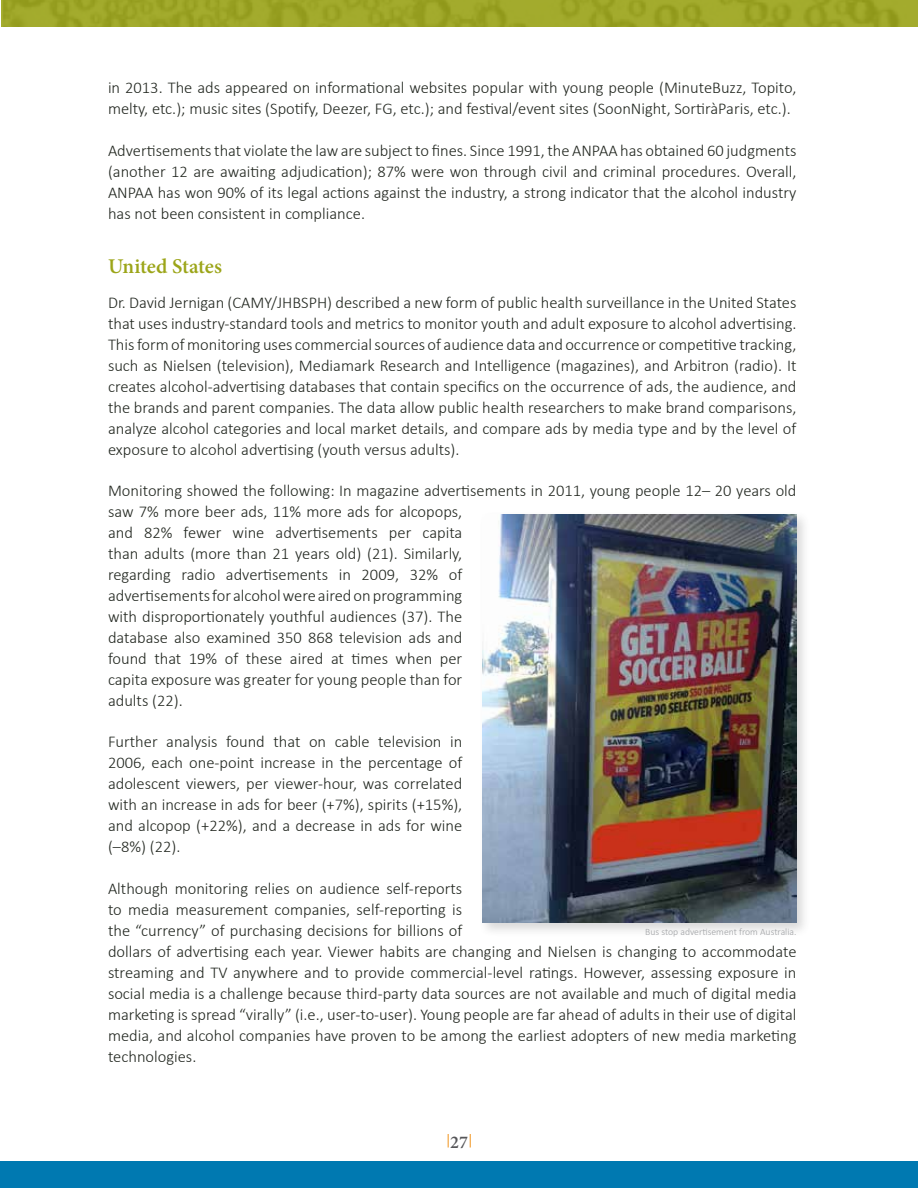
<style>
.page{position:relative;width:918px;height:1188px;background:#fff}
.page>*{position:absolute;margin:0;border:0;box-sizing:border-box;transform-origin:0 0}
.t1{font:600 21px "Minion Pro";letter-spacing:-.01em;color:#9ca519}
.t2{font:600 18px "Minion Pro";color:#565659}
.t3{font:300 16.5px/21px "Calibri";color:#222720}
.t4{font:300 9.75px "Calibri";color:#9fa1a4}
</style>
<div class="page">
<img style="left:2px;top:0;width:916px;height:27px">
<div style="left:0;top:1161px;width:918px;height:27px;background:#0079b1"></div>
<svg style="left:470px;top:1134px;width:1px;height:14px"></svg>
<svg style="left:448px;top:1134px;width:1px;height:14px"></svg>
<div style="left:479px;top:511px;width:332px;height:427px;background:#404040;opacity:.2"></div>
<img style="left:483px;top:514px;width:313px;height:409px">
<p class="t3" style="left:108px;top:77px;width:690px">in 2013. The ads appeared on informational websites popular with young people (MinuteBuzz, Topito, melty, etc.); music sites (Spotify, Deezer, FG, etc.); and festival/event sites (SoonNight, SortiràParis, etc.).</p>
<p class="t3" style="left:108px;top:139px;width:690px;text-align:justify">Advertisements that violate the law are subject to fines. Since 1991, the ANPAA has obtained 60 judgments (another 12 are awaiting adjudication); 87% were won through civil and criminal procedures. Overall, ANPAA has won 90% of its legal actions against the industry, a strong indicator that the alcohol industry has not been consistent in compliance.</p>
<p class="t1" style="left:108px;top:252px;width:115px">United States</p>
<p class="t3" style="left:108px;top:292px;width:690px;text-align:justify">Dr. David Jernigan (CAMY/JHBSPH) described a new form of public health surveillance in the United States that uses industry-standard tools and metrics to monitor youth and adult exposure to alcohol advertising.<br>This form of monitoring uses commercial sources of audience data and occurrence or competitive tracking, such as Nielsen (television), Mediamark Research and Intelligence (magazines), and Arbitron (radio). It creates alcohol-advertising databases that contain specifics on the occurrence of ads, the audience, and the brands and parent companies. The data allow public health researchers to make brand comparisons, analyze alcohol categories and local market details, and compare ads by media type and by the level of exposure to alcohol advertising (youth versus adults).</p>
<p class="t3" style="left:108px;top:480px;width:690px">Monitoring showed the following: In magazine advertisements in 2011, young people 12– 20 years old saw 7% more beer ads, 11% more ads for alcopops,<br>and 82% fewer wine advertisements per capita<br>than adults (more than 21 years old) (21). Similarly,<br>regarding radio advertisements in 2009, 32% of<br>advertisements for alcohol were aired on programming<br>with disproportionately youthful audiences (37). The<br>database also examined 350 868 television ads and<br>found that 19% of these aired at times when per<br>capita exposure was greater for young people than for<br>adults (22).</p>
<p class="t3" style="left:108px;top:731px;width:356px;text-align:justify">Further analysis found that on cable television in 2006, each one-point increase in the percentage of adolescent viewers, per viewer-hour, was correlated with an increase in ads for beer (+7%), spirits (+15%), and alcopop (+22%), and a decrease in ads for wine (–8%) (22).</p>
<p class="t3" style="left:108px;top:878px;width:690px">Although monitoring relies on audience self-reports<br>to media measurement companies, self-reporting is<br>the “currency” of purchasing decisions for billions of<br>dollars of advertising each year. Viewer habits are changing and Nielsen is changing to accommodate streaming and TV anywhere and to provide commercial-level ratings. However, assessing exposure in social media is a challenge because third-party data sources are not available and much of digital media marketing is spread “virally” (i.e., user-to-user). Young people are far ahead of adults in their use of digital media, and alcohol companies have proven to be among the earliest adopters of new media marketing technologies.</p>
<p class="t4" style="left:645px;top:926px;width:153px">Bus stop advertisement from Australia.</p>
<p class="t2" style="left:450px;top:1129px;width:19px">27</p>
</div>
